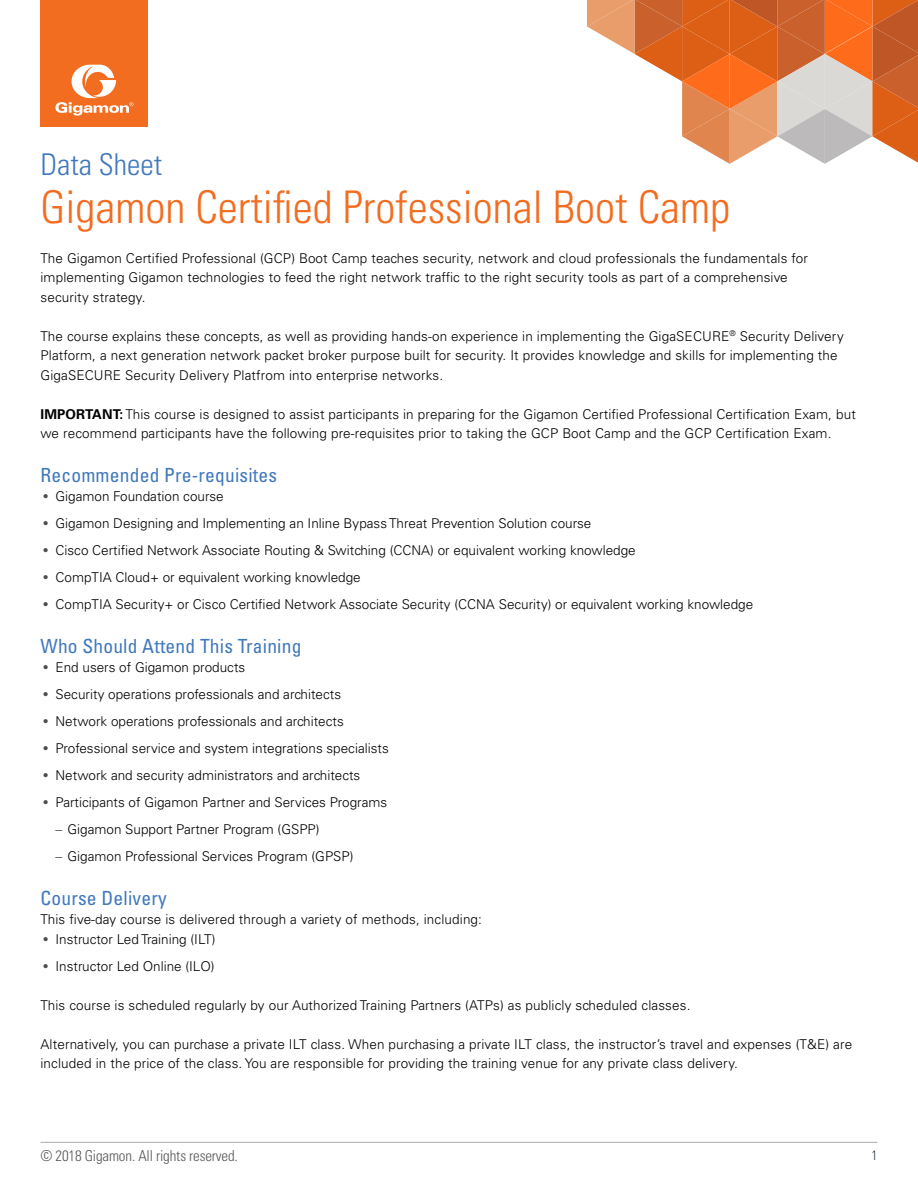
<style>
.page{position:relative;width:918px;height:1188px;background:#fff}
.page>*{position:absolute;margin:0;border:0;box-sizing:border-box;transform-origin:0 0}
.t1{font:300 condensed 45px "Univers LT Std";color:#f36d21}
.t2{font:300 condensed 30px "Univers LT Std";color:#4078bd}
.t3{font:condensed 19.5px "Univers LT Std";letter-spacing:.01em;color:#4078bd}
.t4{font:300 condensed 15px "Univers LT Std";letter-spacing:-.01em;color:#58585a}
.t5{font:300 13.5px/19.5px "Univers LT Std";letter-spacing:.01em;color:#000}
.t6{font:300 condensed 13.5px "Univers LT Std";color:#323e49}
.s1{font-weight:700}
.s2{font-family:"Univers";font-weight:400;font-stretch:condensed;color:#4b4d4e}
.s3{color:#4b4d4e}
</style>
<div class="page">
<hr style="left:40px;top:1142px;width:838px;height:1px;background:#58585a">
<div style="left:40px;top:0;width:108px;height:127px;background:#f36d21"></div>
<svg style="left:55px;top:65px;width:79px;height:51px"></svg>
<svg style="left:587px;top:0;width:331px;height:164px"></svg>
<h2 class="t2" style="left:40px;top:146px;width:123px">Data Sheet</h2>
<h1 class="t1" style="left:40px;top:180px;width:691px">Gigamon Certified Professional Boot Camp</h1>
<p class="t5" style="left:40px;top:248px;width:769px">The Gigamon Certified Professional (GCP) Boot Camp teaches security, network and cloud professionals the fundamentals for implementing Gigamon technologies to feed the right network traffic to the right security tools as part of a comprehensive security strategy.</p>
<p class="t5" style="left:40px;top:326px;width:805px">The course explains these concepts, as well as providing hands-on experience in implementing the GigaSECURE<sup>®</sup> Security Delivery<br>Platform, a next generation network packet broker purpose built for security. It provides knowledge and skills for implementing the<br>GigaSECURE Security Delivery Platfrom into enterprise networks.</p>
<p class="t5" style="left:40px;top:404px;width:817px"><span class="s1">IMPORTANT:</span> This course is designed to assist participants in preparing for the Gigamon Certified Professional Certification Exam, but we recommend participants have the following pre-requisites prior to taking the GCP Boot Camp and the GCP Certification Exam.</p>
<h3 class="t3" style="left:40px;top:463px;width:238px">Recommended Pre-requisites</h3>
<p class="t5" style="left:44px;top:487px;width:182px"><span class="s2">•</span> Gigamon Foundation course</p>
<p class="t5" style="left:44px;top:514px;width:549px"><span class="s2">•</span> Gigamon Designing and Implementing an Inline Bypass Threat Prevention Solution course</p>
<p class="t5" style="left:44px;top:541px;width:594px"><span class="s2">•</span> Cisco Certified Network Associate Routing &amp; Switching (CCNA) or equivalent working knowledge</p>
<p class="t5" style="left:44px;top:568px;width:319px"><span class="s2">•</span> CompTIA Cloud+ or equivalent working knowledge</p>
<p class="t5" style="left:44px;top:595px;width:711px"><span class="s2">•</span> CompTIA Security+ or Cisco Certified Network Associate Security (CCNA Security) or equivalent working knowledge</p>
<h3 class="t3" style="left:40px;top:634px;width:263px">Who Should Attend This Training</h3>
<p class="t5" style="left:44px;top:658px;width:203px"><span class="s2">•</span> End users of Gigamon products</p>
<p class="t5" style="left:44px;top:685px;width:299px"><span class="s2">•</span> Security operations professionals and architects</p>
<p class="t5" style="left:44px;top:712px;width:302px"><span class="s2">•</span> Network operations professionals and architects</p>
<p class="t5" style="left:44px;top:739px;width:347px"><span class="s2">•</span> Professional service and system integrations specialists</p>
<p class="t5" style="left:44px;top:766px;width:318px"><span class="s2">•</span> Network and security administrators and architects</p>
<p class="t5" style="left:44px;top:793px;width:345px"><span class="s2">•</span> Participants of Gigamon Partner and Services Programs</p>
<p class="t5" style="left:56px;top:820px;width:266px"><span class="s3">–</span> Gigamon Support Partner Program (GSPP)</p>
<p class="t5" style="left:56px;top:847px;width:299px"><span class="s3">–</span> Gigamon Professional Services Program (GPSP)</p>
<h3 class="t3" style="left:40px;top:886px;width:128px">Course Delivery</h3>
<p class="t5" style="left:40px;top:910px;width:443px">This five-day course is delivered through a variety of methods, including:</p>
<p class="t5" style="left:43px;top:929px;width:174px"><span class="s2">•</span> Instructor Led Training (ILT)</p>
<p class="t5" style="left:43px;top:956px;width:173px"><span class="s2">•</span> Instructor Led Online (ILO)</p>
<p class="t5" style="left:41px;top:995px;width:651px">This course is scheduled regularly by our Authorized Training Partners (ATPs) as publicly scheduled classes.</p>
<p class="t5" style="left:41px;top:1034px;width:813px">Alternatively, you can purchase a private ILT class. When purchasing a private ILT class, the instructor’s travel and expenses (T&amp;E) are included in the price of the class. You are responsible for providing the training venue for any private class delivery.</p>
<p class="t4" style="left:40px;top:1147px;width:199px">© 2018 Gigamon. All rights reserved.</p>
<p class="t6" style="left:872px;top:1147px;width:7px">1</p>
</div>
